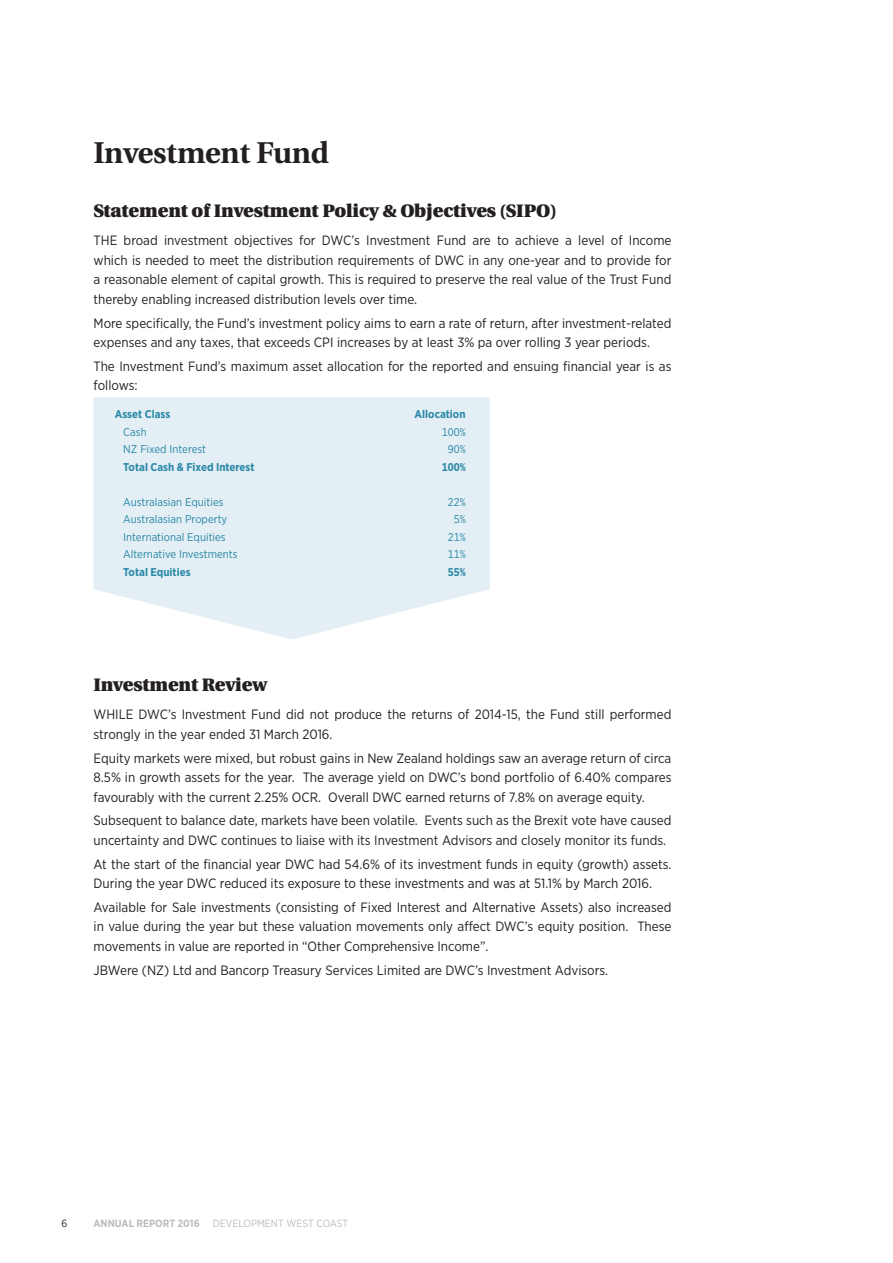
<style>
.page{position:relative;width:893px;height:1263px;background:#fff}
.page>*{position:absolute;margin:0;border:0;box-sizing:border-box;transform-origin:0 0}
.t1{font:700 30px "Utopia";letter-spacing:-.01em;color:#231f20}
.t2{font:900 18px "Utopia";letter-spacing:-.005em;color:#231f20}
.t3{font:13.5px/19.5px "Gotham Narrow";color:#231f20}
.t4{font:11.25px "Gotham Narrow";color:#2787a6}
.t5{font:700 11.25px "Gotham Narrow";color:#2787a6}
.t6{font:10.5px "Gotham Narrow";color:#bcbdc0}
.t7{font:10.5px "Gotham Narrow";color:#231f20}
.s1{font-weight:700}
</style>
<div class="page">
<svg style="left:94px;top:397px;width:396px;height:242px;background:#e6f0f6"></svg>
<h1 class="t1" style="left:94px;top:136px;width:237px">Investment Fund</h1>
<h2 class="t2" style="left:94px;top:201px;width:465px">Statement of Investment Policy &amp; Objectives (SIPO)</h2>
<p class="t3" style="left:94px;top:231px;width:579px;text-align:justify">THE broad investment objectives for DWC’s I nvestment Fund are to achieve a level of I ncome which is needed to meet the distribution requirements of DWC in any one-year and to provide for a reasonable element of capital growth. This is required to preserve the real value of the Trust Fund thereby enabling increased distribution levels over time.</p>
<p class="t3" style="left:94px;top:313px;width:579px">More specifically, the Fund’s investment policy aims to earn a rate of return, after investment-related expenses and any taxes, that exceeds CPI increases by at least 3% pa over rolling 3 year periods.</p>
<p class="t3" style="left:94px;top:356px;width:579px">The I nvestment Fund’s maximum asset allocation for the reported and ensuing financial year is as follows:</p>
<p class="t5" style="left:115px;top:407px;width:57px">Asset Class</p>
<p class="t5" style="left:415px;top:407px;width:53px">Allocation</p>
<p class="t4" style="left:123px;top:425px;width:25px">Cash</p>
<p class="t4" style="left:442px;top:425px;width:25px">100%</p>
<p class="t4" style="left:123px;top:442px;width:84px">NZ Fixed I nterest</p>
<p class="t4" style="left:448px;top:442px;width:19px">90%</p>
<p class="t5" style="left:123px;top:460px;width:133px">Total Cash &amp; Fixed Interest</p>
<p class="t5" style="left:442px;top:460px;width:25px">100%</p>
<p class="t4" style="left:123px;top:495px;width:102px">Australasian Equities</p>
<p class="t4" style="left:448px;top:495px;width:19px">22%</p>
<p class="t4" style="left:123px;top:512px;width:106px">Australasian Property</p>
<p class="t4" style="left:454px;top:512px;width:13px">5%</p>
<p class="t4" style="left:123px;top:530px;width:104px">I nternational Equities</p>
<p class="t4" style="left:448px;top:530px;width:19px">21%</p>
<p class="t4" style="left:123px;top:547px;width:116px">Alternative I nvestments</p>
<p class="t4" style="left:448px;top:547px;width:19px">11%</p>
<p class="t5" style="left:123px;top:565px;width:69px">Total Equities</p>
<p class="t5" style="left:448px;top:565px;width:19px">55%</p>
<h2 class="t2" style="left:94px;top:675px;width:175px">Investment Review</h2>
<p class="t3" style="left:94px;top:705px;width:579px">WHI LE DWC’s I nvestment Fund did not produce the returns of 2014-15, the Fund still performed strongly in the year ended 31 March 2016.</p>
<p class="t3" style="left:94px;top:748px;width:579px;text-align:justify">Equity markets were mixed, but robust gains in New Zealand holdings saw an average return of circa 8.5% in growth assets for the year. The average yield on DWC’s bond portfolio of 6.40% compares favourably with the current 2.25% OCR. Overall DWC earned returns of 7.8% on average equity.</p>
<p class="t3" style="left:94px;top:811px;width:579px">Subsequent to balance date, markets have been volatile. Events such as the Brexit vote have caused uncertainty and DWC continues to liaise with its I nvestment Advisors and closely monitor its funds.</p>
<p class="t3" style="left:94px;top:854px;width:579px">At the start of the financial year DWC had 54.6% of its investment funds in equity (growth) assets.<br>During the year DWC reduced its exposure to these investments and was at 51.1% by March 2016.</p>
<p class="t3" style="left:94px;top:897px;width:579px;text-align:justify">Available for Sale investments (consisting of Fixed I nterest and Alternative Assets) also increased in value during the year but these valuation movements only affect DWC’s equity position. These movements in value are reported in “Other Comprehensive I ncome”.</p>
<p class="t3" style="left:94px;top:960px;width:516px">JBWere (NZ) Ltd and Bancorp Treasury Services Limited are DWC’s I nvestment Advisors.</p>
<p class="t7" style="left:62px;top:1216px;width:7px">6</p>
<p class="t6" style="left:94px;top:1216px;width:256px"><span class="s1">ANNUAL REPORT 2016</span> DEVELOPMENT WEST COAST</p>
</div>
